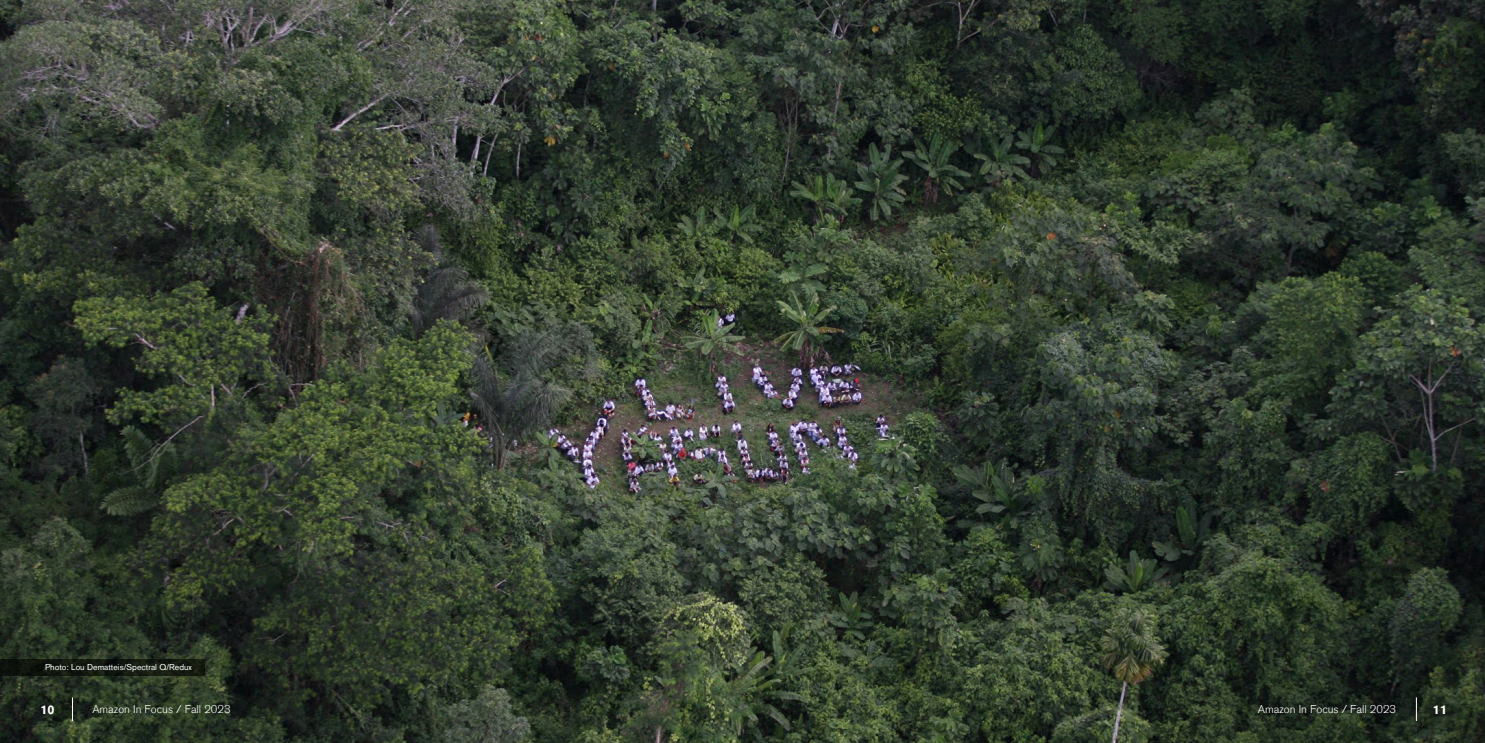
<style>
.page{position:relative;width:1485px;height:743px;background:#fff}
.page>*{position:absolute;margin:0;border:0;box-sizing:border-box;transform-origin:0 0}
.t1{font:700 12.5px "Akzidenz Grotesk BE";color:#fff}
.t2{font:300 11.25px "Akzidenz Grotesk BE";color:#fff}
.t3{font:8.5px "Akzidenz Grotesk BE";color:#fff}
</style>
<div class="page">
<img style="left:0;top:0;width:1485px;height:742px">
<svg style="left:1416px;top:697px;width:1px;height:24px"></svg>
<svg style="left:72px;top:697px;width:1px;height:24px"></svg>
<svg style="left:0;top:659px;width:205px;height:16px;fill:#12180f"></svg>
<p class="t3" style="left:45px;top:661px;width:148px">Photo: Lou Dematteis/Spectral Q/Redux</p>
<p class="t1" style="left:40px;top:702px;width:16px">10</p>
<p class="t2" style="left:92px;top:703px;width:140px">Amazon In Focus / Fall 2023</p>
<p class="t2" style="left:1258px;top:703px;width:140px">Amazon In Focus / Fall 2023</p>
<p class="t1" style="left:1433px;top:702px;width:16px">11</p>
</div>
